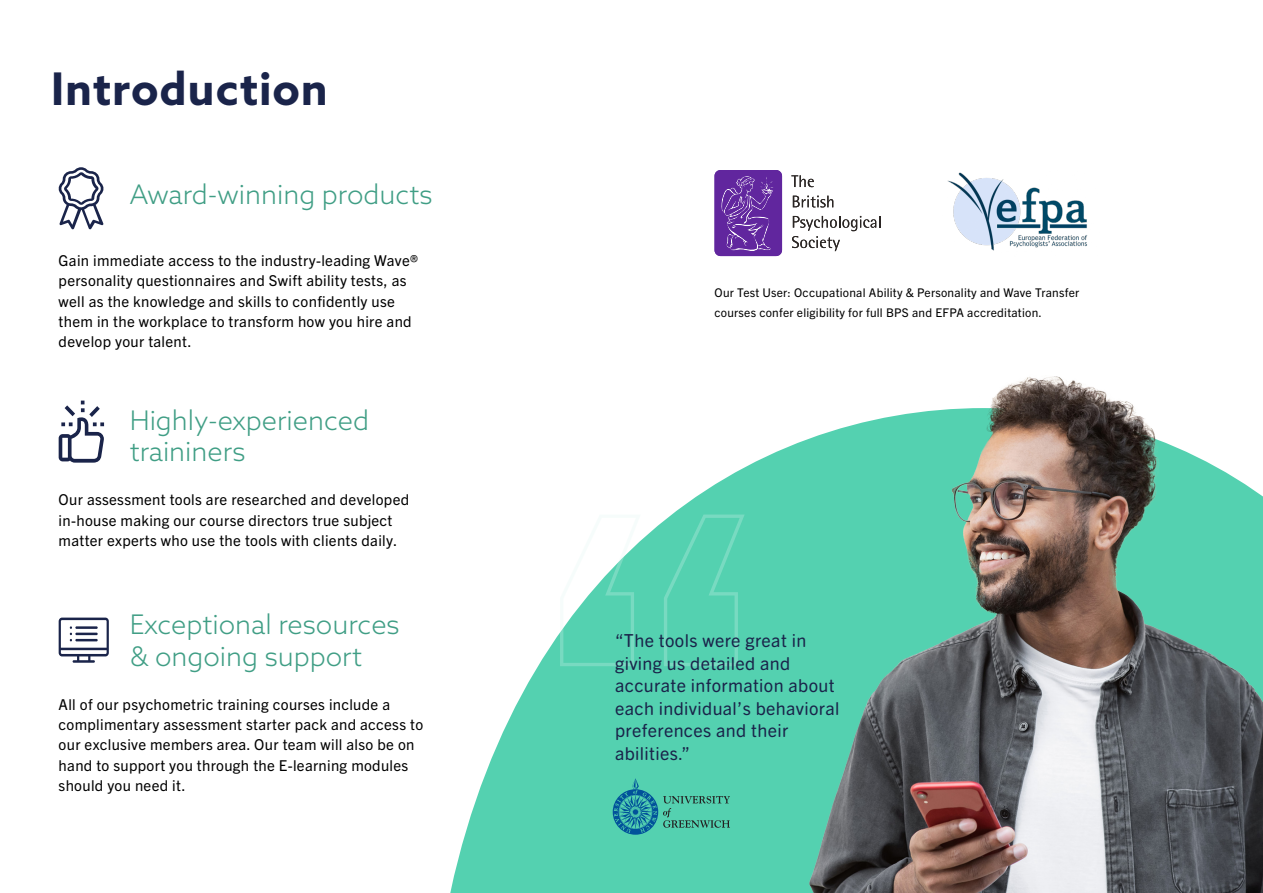
<style>
.page{position:relative;width:1263px;height:893px;background:#fff}
.page>*{position:absolute;margin:0;border:0;box-sizing:border-box;transform-origin:0 0}
.Title_Headline_30_36{font:700 45px "Azo Sans";letter-spacing:.02em;color:#1a244a}
.Subhead_18_21{font:300 27px/31.5px "Azo Sans";color:#409e85}
.Quote_12_15{font:18px/22.5px "Trade Gothic Next SR Pro";letter-spacing:.02em;color:#1a244a}
.Body_10_12_5{font:15px/20.2px "Trade Gothic Next LT Pro";letter-spacing:.02em;color:#000}
.Body_10_12_5-2{font:12px/20.2px "Trade Gothic Next LT Pro";letter-spacing:.02em;color:#000}
</style>
<div class="page">
<svg style="left:450px;top:441px;width:352px;height:452px;fill:#54d1b0"></svg>
<svg style="left:58px;top:167px;width:46px;height:62px"></svg>
<svg style="left:59px;top:401px;width:45px;height:62px"></svg>
<svg style="left:59px;top:618px;width:50px;height:45px"></svg>
<img style="left:947px;top:172px;width:141px;height:79px">
<svg style="left:560px;top:514px;width:185px;height:152px"></svg>
<svg style="left:791px;top:175px;width:23px;height:12px"></svg>
<svg style="left:793px;top:196px;width:40px;height:11px"></svg>
<svg style="left:792px;top:216px;width:88px;height:35px"></svg>
<svg style="left:714px;top:170px;width:68px;height:86px;background:#6e38a6"></svg>
<svg style="left:613px;top:778px;width:117px;height:57px;background:#44b4a4"></svg>
<img style="left:802px;top:376px;width:461px;height:517px">
<p class="Title_Headline_30_36" style="left:51px;top:59px;width:278px">Introduction</p>
<p class="Subhead_18_21" style="left:130px;top:178px;width:304px">Award-winning products</p>
<p class="Body_10_12_5" style="left:59px;top:249px;width:361px">Gain immediate access to the industry-leading Wave® personality questionnaires and Swift ability tests, as well as the knowledge and skills to confidently use them in the workplace to transform how you hire and develop your talent.</p>
<p class="Subhead_18_21" style="left:130px;top:404px;width:241px">Highly-experienced traininers</p>
<p class="Body_10_12_5" style="left:59px;top:489px;width:352px">Our assessment tools are researched and developed in-house making our course directors true subject matter experts who use the tools with clients daily.</p>
<p class="Subhead_18_21" style="left:130px;top:608px;width:271px">Exceptional resources &amp; ongoing support</p>
<p class="Body_10_12_5" style="left:59px;top:693px;width:366px">All of our psychometric training courses include a complimentary assessment starter pack and access to our exclusive members area. Our team will also be on hand to support you through the E-learning modules should you need it.</p>
<p class="Body_10_12_5-2" style="left:714px;top:281px;width:366px">Our Test User: Occupational Ability &amp; Personality and Wave Transfer courses confer eligibility for full BPS and EFPA accreditation.</p>
<p class="Quote_12_15" style="left:615px;top:628px;width:226px">“The tools were great in giving us detailed and accurate information about each individual’s behavioral preferences and their abilities.”</p>
</div>
